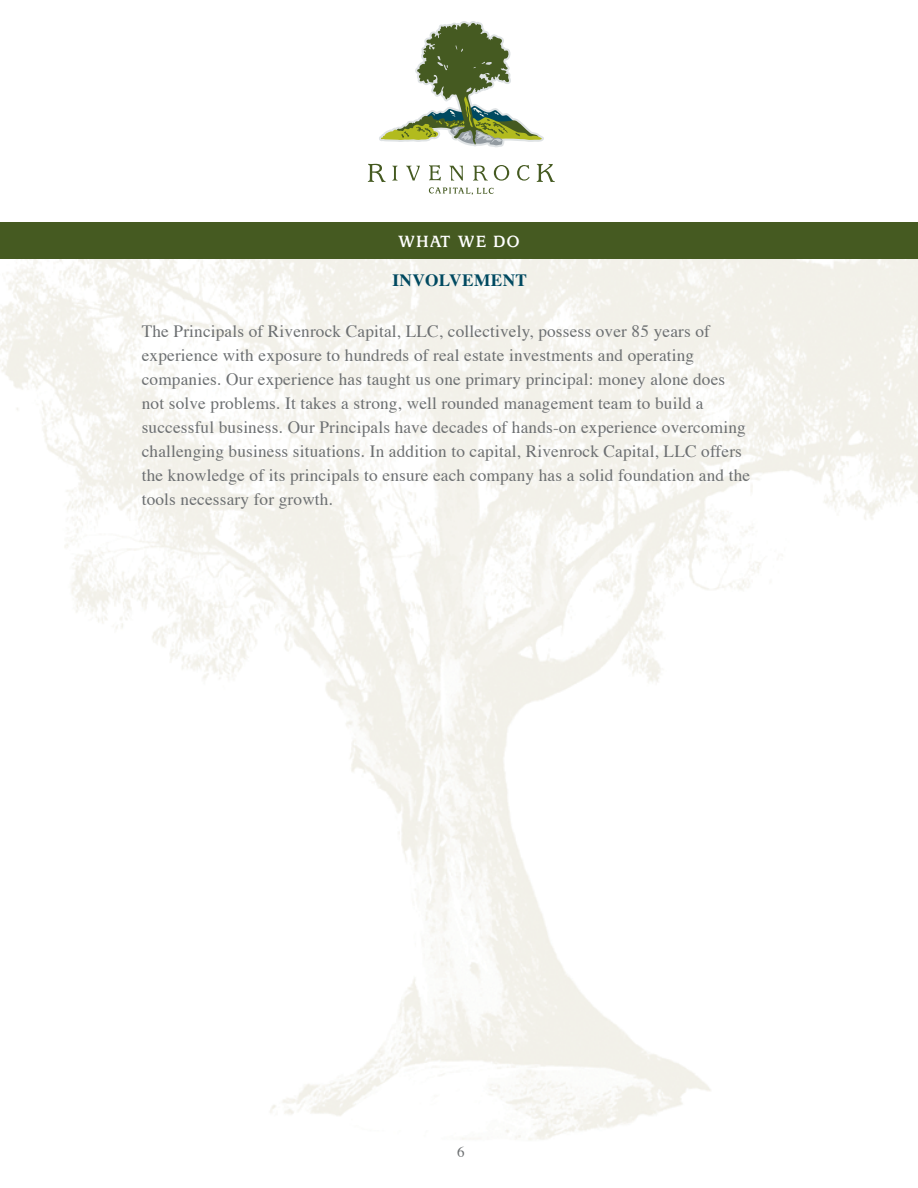
<style>
.page{position:relative;width:918px;height:1188px;background:#fff}
.page>*{position:absolute;margin:0;border:0;box-sizing:border-box;transform-origin:0 0}
.t1{font:700 18px "Usherwood";letter-spacing:.05em;color:#fff}
.t2{font:17.25px/24px "Times";letter-spacing:.01em;color:#6c6f71}
.t3{font:700 17.25px "Times";letter-spacing:.025em;color:#004960}
</style>
<div class="page">
<img style="left:0;top:258px;width:918px;height:882px">
<div style="left:0;top:222px;width:918px;height:36px;background:#455a21"></div>
<svg style="left:368px;top:164px;width:18px;height:18px"></svg>
<svg style="left:392px;top:166px;width:6px;height:15px"></svg>
<svg style="left:406px;top:166px;width:14px;height:15px"></svg>
<svg style="left:429px;top:165px;width:12px;height:16px"></svg>
<svg style="left:449px;top:166px;width:14px;height:15px"></svg>
<svg style="left:473px;top:166px;width:15px;height:15px"></svg>
<svg style="left:494px;top:165px;width:15px;height:16px"></svg>
<svg style="left:517px;top:165px;width:13px;height:16px"></svg>
<svg style="left:537px;top:164px;width:18px;height:18px"></svg>
<svg style="left:429px;top:187px;width:65px;height:8px"></svg>
<svg style="left:379px;top:21px;width:165px;height:127px"></svg>
<p class="t1" style="left:398px;top:231px;width:123px">WHAT WE DO</p>
<p class="t3" style="left:392px;top:263px;width:136px">INVOLVEMENT</p>
<p class="t2" style="left:142px;top:318px;width:610px">The Principals of Rivenrock Capital, LLC, collectively, possess over 85 years of experience with exposure to hundreds of real estate investments and operating companies. Our experience has taught us one primary principal: money alone does not solve problems. It takes a strong, well rounded management team to build a successful business. Our Principals have decades of hands-on experience overcoming challenging business situations. In addition to capital, Rivenrock Capital, LLC offers the knowledge of its principals to ensure each company has a solid foundation and the tools necessary for growth.</p>
</div>
